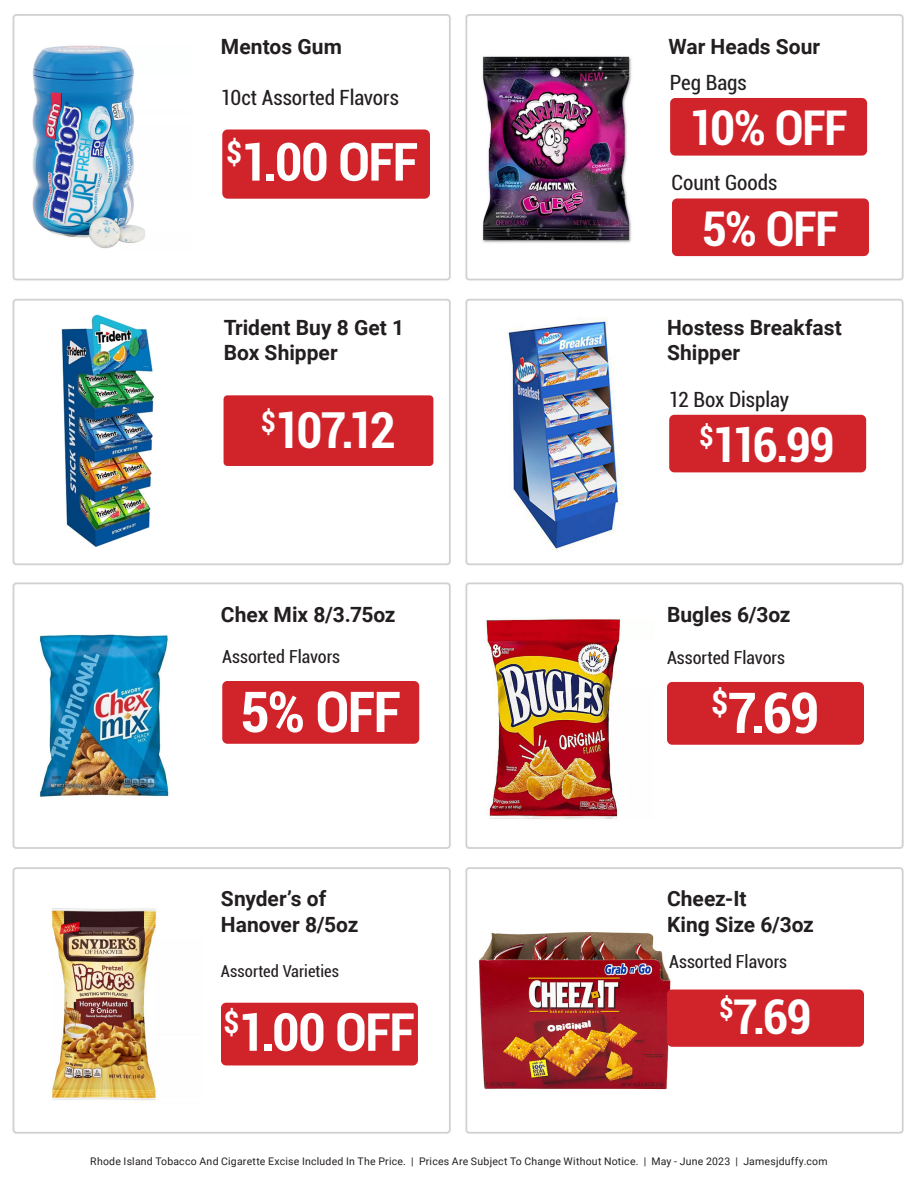
<style>
.page{position:relative;width:918px;height:1188px;background:#fff}
.page>*{position:absolute;margin:0;border:0;box-sizing:border-box;transform-origin:0 0}
.t1{font:700 condensed 56.4px "Roboto";color:#fff}
.t2{font:700 condensed 52.8px "Roboto";color:#fff}
.t3{font:700 condensed 52.5px "Roboto";color:#fff}
.t4{font:700 condensed 49.65px "Roboto";color:#fff}
.t5{font:700 condensed 48px "Roboto";letter-spacing:-.03em;color:#fff}
.t6{font:700 21px/25.2px "Roboto";color:#231f20}
.t7{font:condensed 21px "Roboto";color:#231f20}
.t8{font:condensed 18px "Roboto";color:#231f20}
.t9{font:condensed 16.5px "Roboto";letter-spacing:.005em;color:#231f20}
.t10{font:10.5px "Roboto";letter-spacing:.02em;color:#231f20}
</style>
<div class="page">
<img style="left:12px;top:14px;width:892px;height:1120px">
<div style="left:224px;top:395px;width:209px;height:71px;background:#d1232a;border-radius:4px"></div>
<div style="left:667px;top:682px;width:197px;height:63px;background:#d1232a;border-radius:5px"></div>
<div style="left:222px;top:130px;width:208px;height:69px;background:#d1232a;border-radius:5px"></div>
<div style="left:669px;top:415px;width:197px;height:57px;background:#d1232a;border-radius:5px"></div>
<div style="left:222px;top:681px;width:197px;height:63px;background:#d1232a;border-radius:5px"></div>
<div style="left:667px;top:990px;width:197px;height:57px;background:#d1232a;border-radius:5px"></div>
<div style="left:670px;top:98px;width:197px;height:58px;background:#d1232a;border-radius:5px"></div>
<div style="left:672px;top:198px;width:197px;height:58px;background:#d1232a;border-radius:5px"></div>
<div style="left:221px;top:1003px;width:197px;height:62px;background:#d1232a;border-radius:5px"></div>
<p class="t6" style="left:221px;top:33px;width:122px">Mentos Gum</p>
<p class="t7" style="left:221px;top:83px;width:179px">10ct Assorted Flavors</p>
<p class="t2" style="left:226px;top:125px;width:194px"><sup>$</sup>1.00 OFF</p>
<p class="t6" style="left:224px;top:314px;width:182px">Trident Buy 8 Get 1<br>Box Shipper</p>
<p class="t4" style="left:261px;top:396px;width:137px"><sup>$</sup>107.12</p>
<p class="t6" style="left:221px;top:602px;width:176px">Chex Mix 8/3.75oz</p>
<p class="t8" style="left:222px;top:644px;width:119px">Assorted Flavors</p>
<p class="t1" style="left:240px;top:672px;width:162px">5% OFF</p>
<p class="t6" style="left:221px;top:886px;width:107px">Snyder’s of</p>
<p class="t6" style="left:221px;top:911px;width:139px">Hanover 8/5oz</p>
<p class="t9" style="left:221px;top:959px;width:120px">Assorted Varieties</p>
<p class="t3" style="left:224px;top:995px;width:193px"><sup>$</sup>1.00 OFF</p>
<p class="t6" style="left:668px;top:33px;width:153px">War Heads Sour</p>
<p class="t7" style="left:670px;top:68px;width:78px">Peg Bags</p>
<p class="t5" style="left:689px;top:94px;width:160px">10% OFF</p>
<p class="t7" style="left:672px;top:168px;width:107px">Count Goods</p>
<p class="t5" style="left:702px;top:195px;width:139px">5% OFF</p>
<p class="t6" style="left:667px;top:314px;width:176px">Hostess Breakfast</p>
<p class="t6" style="left:667px;top:339px;width:75px">Shipper</p>
<p class="t7" style="left:669px;top:385px;width:122px">12 Box Display</p>
<p class="t5" style="left:699px;top:411px;width:137px"><sup>$</sup>116.99</p>
<p class="t6" style="left:667px;top:602px;width:125px">Bugles 6/3oz</p>
<p class="t8" style="left:667px;top:645px;width:119px">Assorted Flavors</p>
<p class="t1" style="left:711px;top:673px;width:110px"><sup>$</sup>7.69</p>
<p class="t6" style="left:667px;top:886px;width:148px">Cheez-It<br>King Size 6/3oz</p>
<p class="t8" style="left:669px;top:949px;width:119px">Assorted Flavors</p>
<p class="t5" style="left:719px;top:984px;width:94px"><sup>$</sup>7.69</p>
<p class="t10" style="left:90px;top:1154px;width:739px">Rhode Island Tobacco And Cigarette Excise Included In The Price. | Prices Are Subject To Change Without Notice. | May - June 2023 | Jamesjduffy.com</p>
</div>
